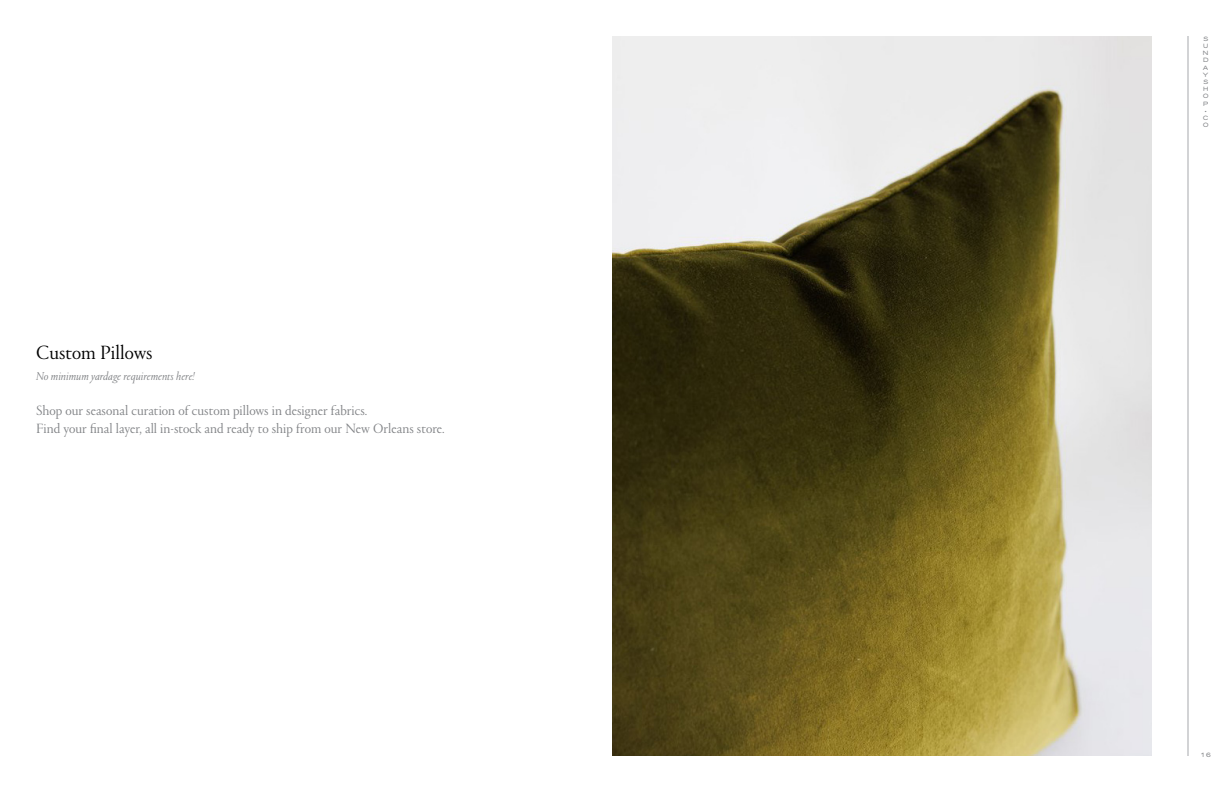
<style>
.page{position:relative;width:1224px;height:792px;background:#fff}
.page>*{position:absolute;margin:0;border:0;box-sizing:border-box;transform-origin:0 0}
.t1{font:300 20px "Portrait";color:#000}
.t2{font:300 14px/18px "Portrait";color:#808285}
.t3{font:italic 300 12px "Portrait";color:#808285}
.t4{font:6px/7.2px "Trio Grotesk";color:#808285;text-align:center}
</style>
<div class="page">
<hr style="left:1188px;top:36px;width:1px;height:720px;background:#a7a9ac">
<img style="left:612px;top:36px;width:539px;height:720px">
<h1 class="t1" style="left:36px;top:339px;width:118px">Custom Pillows</h1>
<p class="t3" style="left:36px;top:368px;width:161px">No minimum yardage requirements here!</p>
<p class="t2" style="left:36px;top:401px;width:410px">Shop our seasonal curation of custom pillows in designer fabrics.<br>Find your final layer, all in-stock and ready to ship from our New Orleans store.</p>
<p class="t4" style="left:1203px;top:35px;width:8px">S<br>U<br>N<br>D<br>A<br>Y<br>S<br>H<br>O<br>P •<br>C<br>O</p>
<p class="t4" style="left:1201px;top:751px;width:11px">16</p>
</div>
